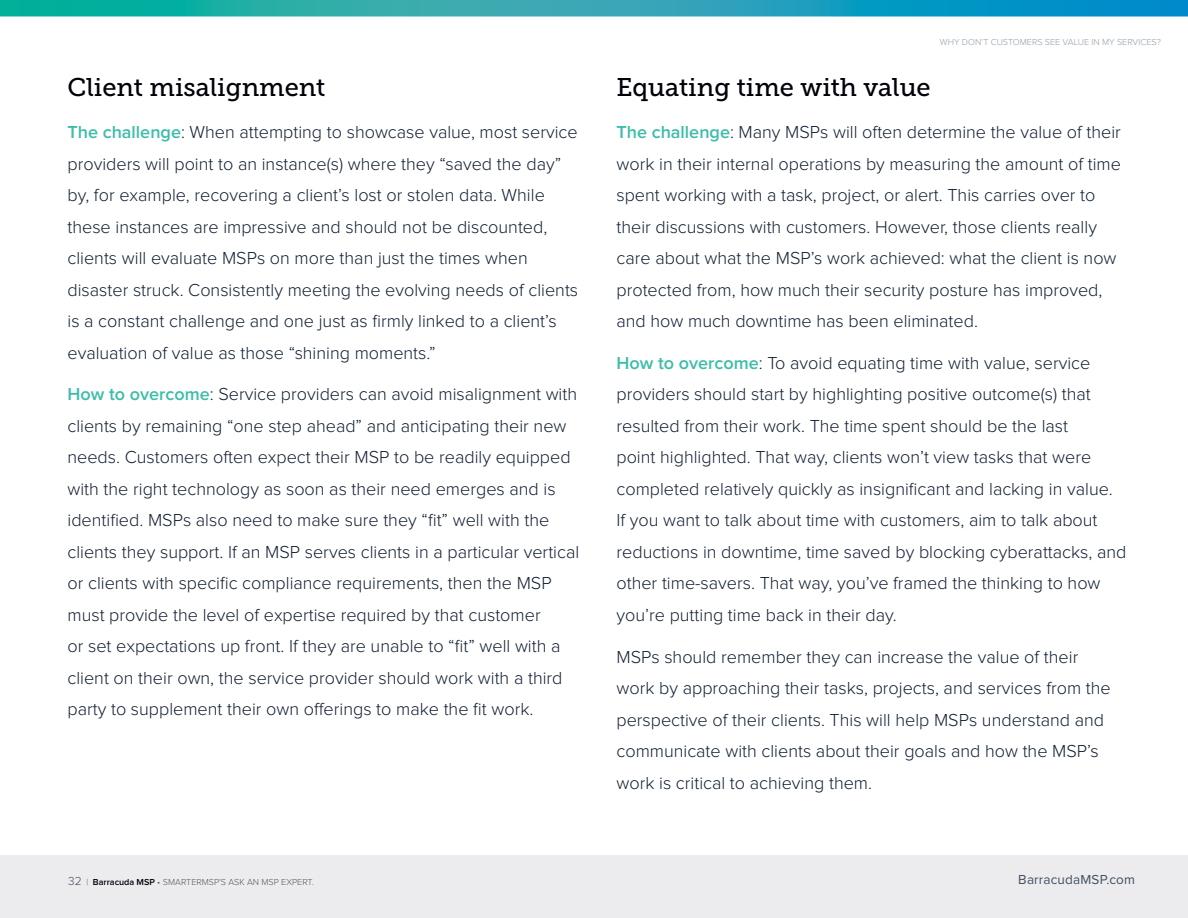
<style>
.page{position:relative;width:1188px;height:918px;background:#fff}
.page>*{position:absolute;margin:0;border:0;box-sizing:border-box;transform-origin:0 0}
.t1{font:25.5px "Museo Slab 500";color:#00000a}
.t2{font:300 18px/31.5px "Proxima Nova";color:#111f32}
.t3{font:13.5px "Proxima Nova";letter-spacing:.015em;color:#425160}
.t4{font:300 9px "Proxima Nova";color:#58595b}
.t5{font:300 9px "Proxima Nova";color:#919daa}
.s1{font-weight:600;color:#3bbda9}
.s2{font-size:12px;color:#425160}
.s3{font-weight:600;color:#00000a}
</style>
<div class="page">
<div style="left:0;top:855px;width:1188px;height:63px;background:#ecebee"></div>
<svg style="left:0;top:0;width:1188px;height:16px;background:#1aa3b4"></svg>
<h1 class="t1" style="left:68px;top:73px;width:260px">Client misalignment</h1>
<p class="t2" style="left:68px;top:117px;width:512px"><span class="s1">The challenge</span>: When attempting to showcase value, most service providers will point to an instance(s) where they “saved the day” by, for example, recovering a client’s lost or stolen data. While these instances are impressive and should not be discounted, clients will evaluate MSPs on more than just the times when disaster struck. Consistently meeting the evolving needs of clients is a constant challenge and one just as firmly linked to a client’s evaluation of value as those “shining moments.”</p>
<p class="t2" style="left:68px;top:379px;width:513px"><span class="s1">How to overcome</span>: Service providers can avoid misalignment with clients by remaining “one step ahead” and anticipating their new needs. Customers often expect their MSP to be readily equipped with the right technology as soon as their need emerges and is identified. MSPs also need to make sure they “fit” well with the clients they support. If an MSP serves clients in a particular vertical or clients with specific compliance requirements, then the MSP must provide the level of expertise required by that customer<br>or set expectations up front. If they are unable to “fit” well with a client on their own, the service provider should work with a third party to supplement their own offerings to make the fit work.</p>
<p class="t5" style="left:940px;top:37px;width:223px">Why don’t customers see value i n my services?</p>
<h1 class="t1" style="left:616px;top:73px;width:316px">Equating time with value</h1>
<p class="t2" style="left:616px;top:117px;width:506px"><span class="s1">The challenge</span>: M any MSPs will often determine the value of their work in their internal operations by measuring the amount of time spent working with a task, project, or alert. This carries over to their discussions with customers. However, those clients really care about what the MSP’s work achieved: what the client is now protected from, how much their security posture has improved, and how much downtime has been eliminated.</p>
<p class="t2" style="left:616px;top:348px;width:512px"><span class="s1">How to overcome</span>: To avoid equating time with value, service providers should start by highlighting positive outcome(s) that resulted from their work. The time spent should be the last<br>point highlighted. That way, clients won’t view tasks that were completed relatively quickly as insignificant and lacking in value.<br>If you want to talk about time with customers, aim to talk about reductions in downtime, time saved by blocking cyberattacks, and other time-savers. That way, you’ve framed the thinking to how you’re putting time back in their day.</p>
<p class="t2" style="left:616px;top:642px;width:496px">MSPs should remember they can increase the value of their work by approaching their tasks, projects, and services from the perspective of their clients. This will help MSPs understand and communicate with clients about their goals and how the MSP’s work is critical to achieving them.</p>
<p class="t4" style="left:68px;top:877px;width:247px"><span class="s2">32</span> | <span class="s3">Barracuda MSP</span> • SmarterMSP's Ask an MSP Expert.</p>
<p class="t3" style="left:1018px;top:869px;width:118px">BarracudaMSP.com</p>
</div>
